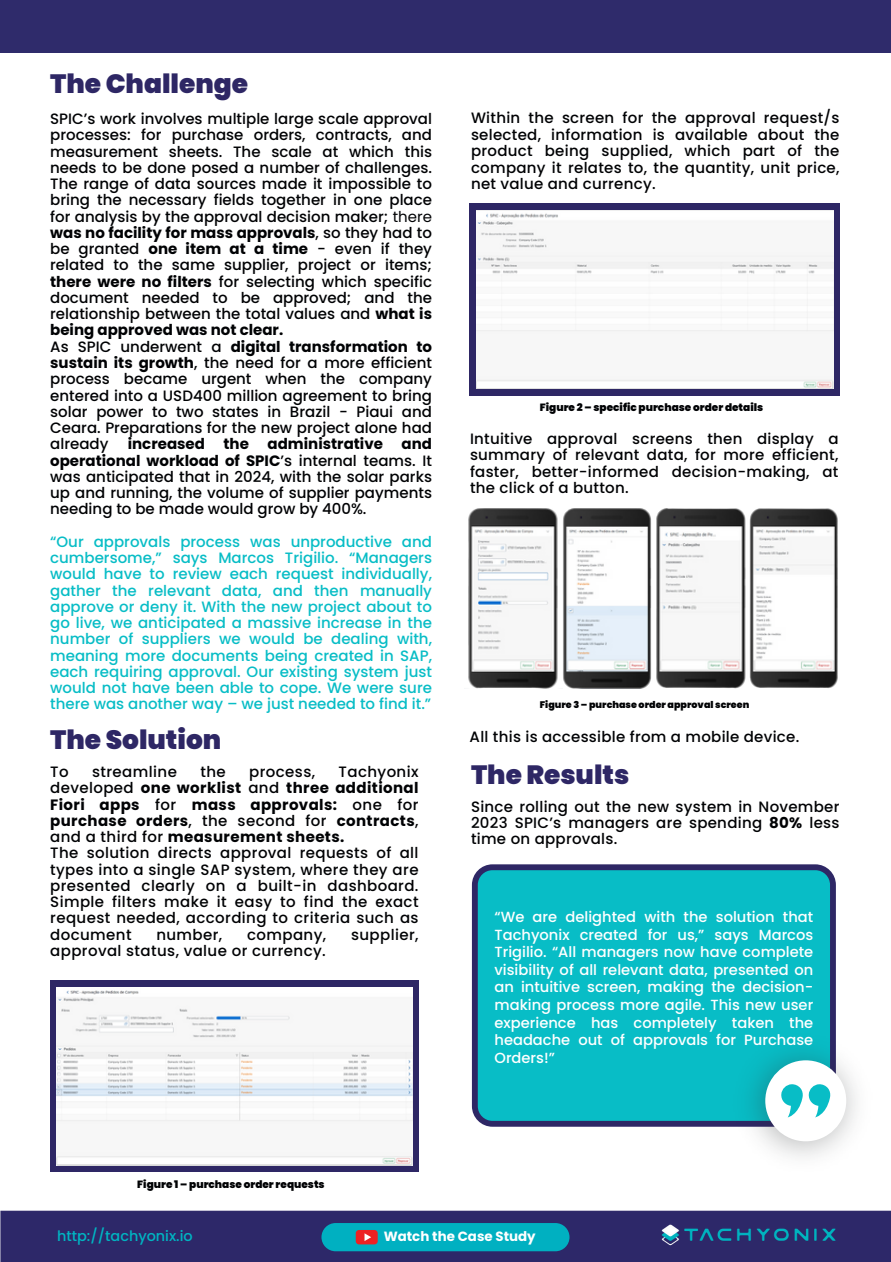
<style>
.page{position:relative;width:891px;height:1262px;background:#fff}
.page>*{position:absolute;margin:0;border:0;box-sizing:border-box;transform-origin:0 0}
.t1{font:900 26.4px "Poppins";color:#2e2765}
.t2{font:500 15px/16.2px "Poppins";color:#000204;text-align:justify}
.t3{font:500 15px/16.2px "Poppins";color:#08bdc6;text-align:justify}
.t4{font:500 15px/16.2px "Poppins";letter-spacing:.025em;color:#000204}
.t5{font:500 15px "Poppins";letter-spacing:.02em;color:#000204}
.t6{font:500 14.6px/17.6px "Poppins";color:#fff;text-align:justify}
.t7{font:500 14.4px "Poppins";color:#00b5c2}
.t8{font:700 13.4px "Poppins";color:#fff}
.t9{font:900 10.4px "Poppins";color:#000204}
.t10{font:900 9.6px "Poppins";color:#000204}
.s1{font-weight:400}
.s2{font-weight:700}
</style>
<div class="page">
<div style="left:0;top:0;width:891px;height:52px;background:#2f2b6b"></div>
<div style="left:0;top:1210px;width:891px;height:51px;background:#2d2869"></div>
<div style="left:50px;top:980px;width:369px;height:192px;background:#2e2765"></div>
<img style="left:57px;top:987px;width:355px;height:178px">
<div style="left:470px;top:204px;width:370px;height:192px;background:#2e2765"></div>
<div style="left:476px;top:210px;width:357px;height:179px;background:#f7f7f7"></div>
<img style="left:468px;top:509px;width:90px;height:180px">
<img style="left:563px;top:509px;width:89px;height:180px">
<img style="left:656px;top:509px;width:182px;height:180px">
<svg style="left:472px;top:864px;width:364px;height:262px;background:#0bb2bf"></svg>
<img style="left:709px;top:1009px;width:148px;height:148px">
<div style="left:765px;top:1060px;width:81px;height:81px;background:#fff;border-radius:50%"></div>
<svg style="left:781px;top:1084px;width:22px;height:33px"></svg>
<svg style="left:809px;top:1084px;width:21px;height:33px"></svg>
<div style="left:321px;top:1223px;width:248px;height:28px;background:#00b0c1;border-radius:14px"></div>
<svg style="left:356px;top:1230px;width:22px;height:14px"></svg>
<p class="t1" style="left:50px;top:66px;width:199px">The Challenge</p>
<p class="t2" style="left:50px;top:111px;width:383px;text-align:left">SPIC’s work involves multiple large scale approval processes: for purchase orders, contracts, and measurement sheets. The scale at which this needs to be done posed a number of challenges.<br>The range of data sources made it impossible to bring the necessary fields together in one place for analysis by the approval decision maker; <span class="s1">there </span><span class="s2">was no facility for mass approvals</span>, so they had to be granted <span class="s2">one item at a time</span> - even if they related to the same supplier, project or items; <span class="s2">there were no filters</span> for selecting which specific document needed to be approved; and the relationship between the total values and <span class="s2">what is being approved was not clear.<br></span>As SPIC underwent a <span class="s2">digital transformation to sustain its growth</span>, the need for a more efficient process became urgent when the company entered into a USD400 million agreement to bring solar power to two states in Brazil - Piaui and Ceara. Preparations for the new project alone had already</p>
<p class="t2" style="left:50px;top:436px;width:383px;text-indent:78px"><span class="s2">increased the administrative and operational workload of SPIC</span>’s internal teams. It was anticipated that in 2024, with the solar parks up and running, the volume of supplier payments needing to be made would grow by 400%.</p>
<p class="t3" style="left:50px;top:533px;width:383px">“Our approvals process was unproductive and cumbersome,” says Marcos Trigilio. “Managers would have to review each request individually, gather the relevant data, and then manually approve or deny it. With the new project about to go live, we anticipated a massive increase in the number of suppliers we would be dealing with, meaning more documents being created in SAP, each requiring approval. Our existing system just would not have been able to cope. We were sure there was another way – we just needed to find it.”</p>
<h2 class="t1" style="left:50px;top:721px;width:173px">The Solution</h2>
<h2 class="t2" style="left:50px;top:763px;width:20px">To</h2>
<h2 class="t4" style="left:92px;top:763px;width:86px">streamline</h2>
<h2 class="t2" style="left:200px;top:763px;width:27px">the</h2>
<h2 class="t4" style="left:249px;top:763px;width:67px">process,</h2>
<h2 class="t4" style="left:50px;top:763px;width:370px;text-indent:288px">Tachyonix developed <span class="s2">one worklist</span> and <span class="s2">three additional Fiori apps</span> for <span class="s2">mass approvals:</span> one for <span class="s2">purchase orders</span>, the second for <span class="s2">contracts</span>, and a third for <span class="s2">measurement sheets.<br></span>The solution directs approval requests of all types into a single SAP system, where they are presented clearly on a built-in dashboard.<br>Simple filters make it easy to find the exact request needed, according to criteria such as document</h2>
<h2 class="t2" style="left:156px;top:926px;width:67px">number,</h2>
<h2 class="t4" style="left:247px;top:926px;width:81px">company,</h2>
<h2 class="t4" style="left:351px;top:926px;width:69px">supplier,</h2>
<h2 class="t4" style="left:50px;top:942px;width:277px">approval status, value or currency.</h2>
<h1 class="t2" style="left:471px;top:110px;width:370px">Within the screen for the approval request/s selected, information is available about the product being supplied, which part of the company it relates to, the quantity, unit price, net value and currency.</h1>
<p class="t9" style="left:540px;top:400px;width:225px">Figure 2 – specific purchase order details</p>
<h3 class="t2" style="left:470px;top:430px;width:370px">Intuitive approval screens then display a summary of relevant data, for more efficient, faster, better-informed decision-making, at the click of a button.</h3>
<h2 class="t10" style="left:540px;top:698px;width:211px">Figure 3 – purchase order approval screen</h2>
<h2 class="t5" style="left:470px;top:726px;width:331px">All this is accessible from a mobile device.</h2>
<p class="t1" style="left:471px;top:756px;width:160px">The Results</p>
<p class="t2" style="left:471px;top:798px;width:370px">Since rolling out the new system in November 2023 SPIC’s managers are spending <span class="s2">80%</span> less time on approvals.</p>
<h1 class="t6" style="left:495px;top:908px;width:320px">“We are delighted with the solution that Tachyonix created for us,” says Marcos Trigilio. “All managers now have complete visibility of all relevant data, presented on an intuitive screen, making the decision&shy;making process more agile. This new user experience has completely taken the headache out of approvals for Purchase Orders!”</h1>
<p class="t9" style="left:137px;top:1176px;width:189px">Figure 1 – purchase order requests</p>
<h1 class="t7" style="left:57px;top:1226px;width:137px">http://tachyonix.io</h1>
<h2 class="t8" style="left:384px;top:1227px;width:154px">Watch the Case Study</h2>
</div>
